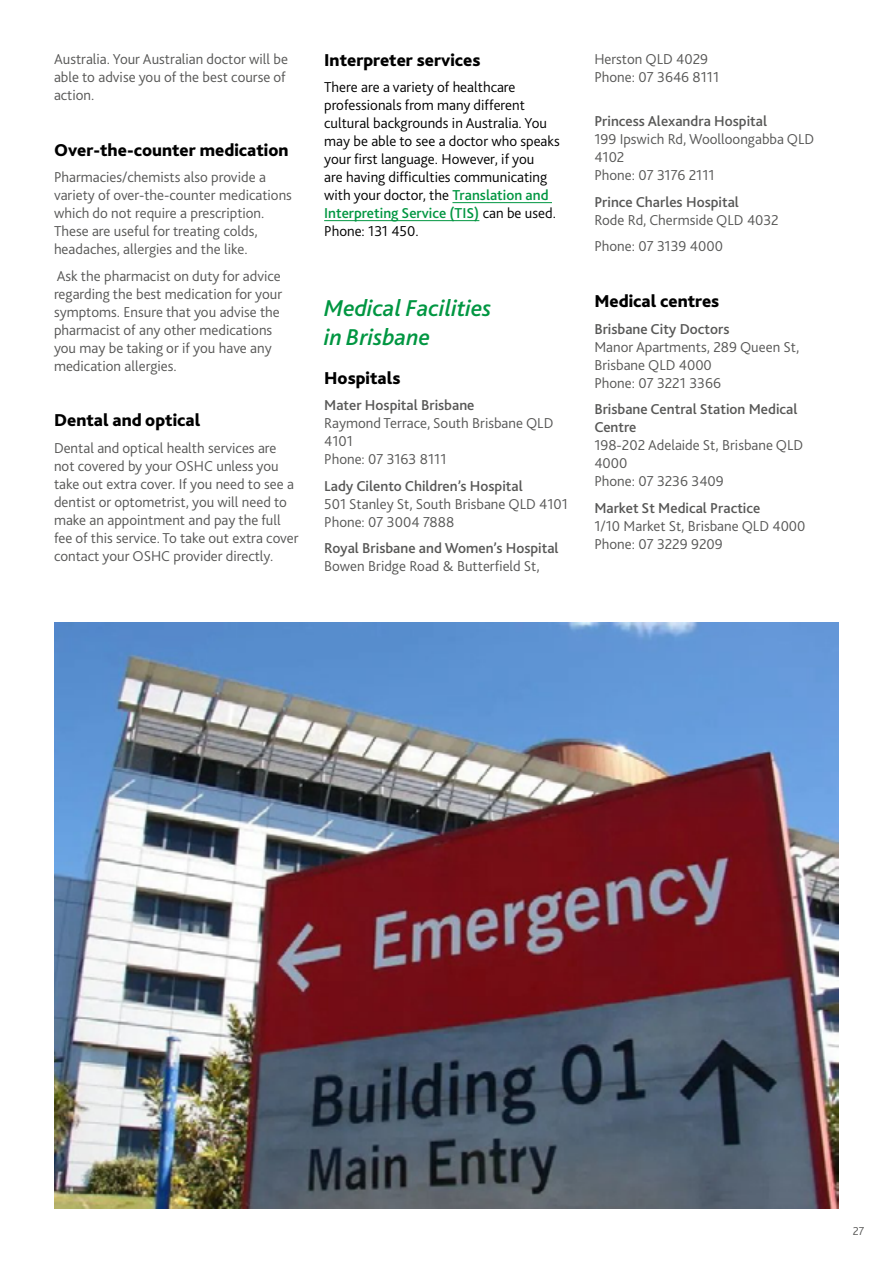
<style>
.page{position:relative;width:893px;height:1263px;background:#fff}
.page>*{position:absolute;margin:0;border:0;box-sizing:border-box;transform-origin:0 0}
.t1{font:italic 500 24px/28.8px "Bliss 2";color:#009641}
.t2{font:800 18px "Bliss 2";color:#000}
.t3{font:300 15px/18px "Bliss 2";color:#575756}
.t4{font:300 15px/18px "Bliss 2";color:#000}
.t5{font:500 15px/18px "Bliss 2";color:#575756}
.t6{font:300 12px "Bliss 2";color:#575756}
.s1{font-weight:500;color:#009641}
</style>
<div class="page">
<hr style="left:452px;top:202px;width:100px;height:1px;background:#009641">
<hr style="left:324px;top:220px;width:155px;height:1px;background:#009641">
<img style="left:54px;top:622px;width:785px;height:587px">
<p class="t3" style="left:54px;top:50px;width:235px">Australia. Your Australian doctor will be able to advise you of the best course of action.</p>
<p class="t2" style="left:54px;top:138px;width:236px">Over-the-counter medication</p>
<p class="t3" style="left:54px;top:168px;width:239px">Pharmacies/chemists also provide a variety of over-the-counter medications which do not require a prescription.<br>These are useful for treating colds, headaches, allergies and the like.</p>
<p class="t3" style="left:54px;top:266px;width:230px">Ask the pharmacist on duty for advice regarding the best medication for your symptoms. Ensure that you advise the pharmacist of any other medications you may be taking or if you have any medication allergies.</p>
<p class="t2" style="left:54px;top:409px;width:148px">Dental and optical</p>
<p class="t3" style="left:54px;top:439px;width:246px">Dental and optical health services are not covered by your OSHC unless you take out extra cover. If you need to see a dentist or optometrist, you will need to make an appointment and pay the full fee of this service. To take out extra cover contact your OSHC provider directly.</p>
<p class="t2" style="left:324px;top:49px;width:158px">Interpreter services</p>
<p class="t4" style="left:324px;top:78px;width:237px">There are a variety of healthcare professionals from many different cultural backgrounds in Australia. You may be able to see a doctor who speaks your first language. However, if you<br>are having difficulties communicating with your doctor, the <span class="s1">Translation and Interpreting Service (TIS)</span> can be used.<br>Phone: 131 450.</p>
<h1 class="t1" style="left:324px;top:294px;width:169px">Medical Facilities in Brisbane</h1>
<p class="t2" style="left:324px;top:366px;width:78px">Hospitals</p>
<p class="t5" style="left:324px;top:396px;width:152px">Mater Hospital Brisbane</p>
<p class="t3" style="left:324px;top:414px;width:231px">Raymond Terrace, South Brisbane QLD<br>4101<br>Phone: 07 3163 8111</p>
<p class="t5" style="left:324px;top:477px;width:200px">Lady Cilento Children’s Hospital</p>
<p class="t3" style="left:324px;top:495px;width:245px">501 Stanley St, South Brisbane QLD 4101<br>Phone: 07 3004 7888</p>
<p class="t5" style="left:324px;top:539px;width:236px">Royal Brisbane and Women’s Hospital</p>
<p class="t3" style="left:324px;top:557px;width:217px">Bowen Bridge Road &amp; Butterfield St,</p>
<p class="t3" style="left:594px;top:50px;width:126px">Herston QLD 4029<br>Phone: 07 3646 8111</p>
<p class="t5" style="left:594px;top:112px;width:174px">Princess Alexandra Hospital</p>
<p class="t3" style="left:594px;top:130px;width:221px">199 Ipswich Rd, Woolloongabba QLD<br>4102<br>Phone: 07 3176 2111</p>
<p class="t5" style="left:594px;top:193px;width:146px">Prince Charles Hospital</p>
<p class="t3" style="left:594px;top:207px;width:186px;line-height:26.5px">Rode Rd, Chermside QLD 4032<br>Phone: 07 3139 4000</p>
<p class="t2" style="left:594px;top:290px;width:127px">Medical centres</p>
<p class="t5" style="left:594px;top:320px;width:137px">Brisbane City Doctors</p>
<p class="t3" style="left:594px;top:337px;width:206px">Manor Apartments, 289 Queen St,<br>Brisbane QLD 4000<br>Phone: 07 3221 3366</p>
<p class="t5" style="left:594px;top:400px;width:205px">Brisbane Central Station Medical<br>Centre</p>
<p class="t3" style="left:594px;top:436px;width:210px">198-202 Adelaide St, Brisbane QLD<br>4000<br>Phone: 07 3236 3409</p>
<p class="t5" style="left:594px;top:499px;width:167px">Market St Medical Practice</p>
<p class="t3" style="left:594px;top:517px;width:213px">1/10 Market St, Brisbane QLD 4000<br>Phone: 07 3229 9209</p>
<p class="t6" style="left:853px;top:1223px;width:13px">27</p>
</div>
